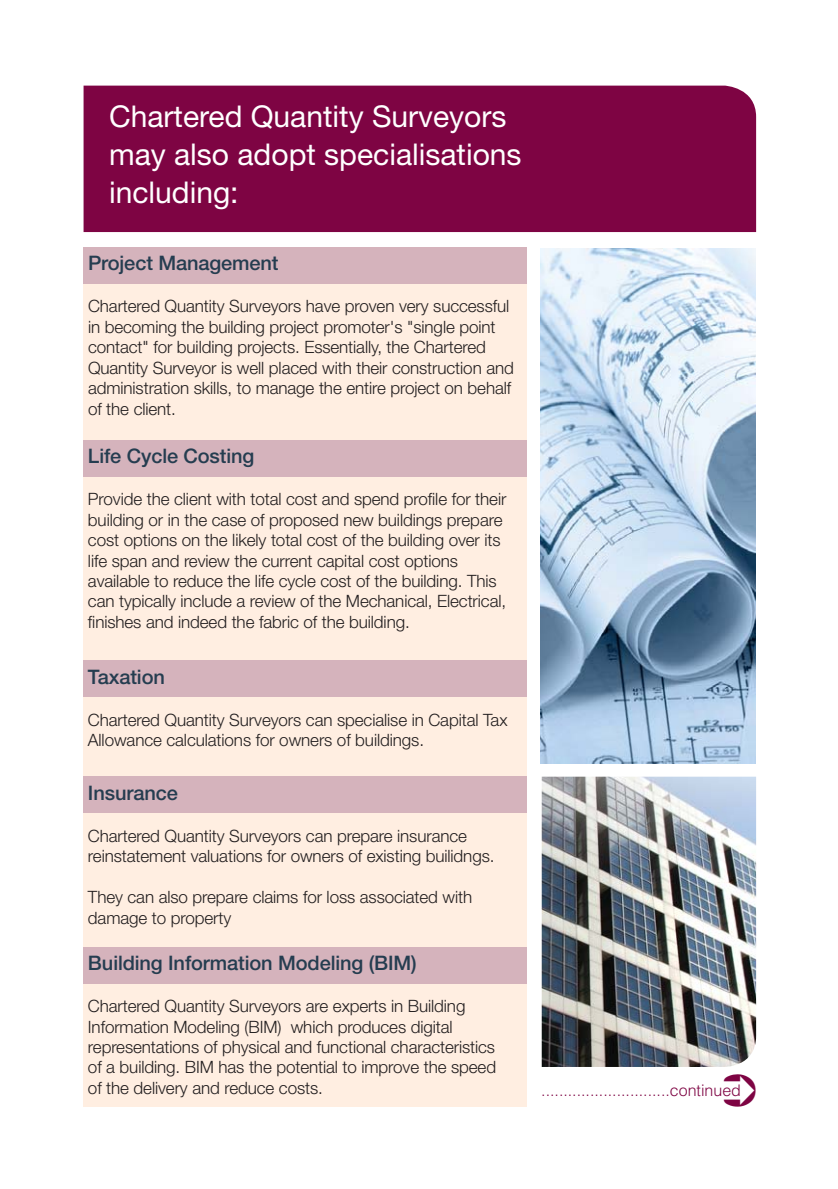
<style>
.page{position:relative;width:838px;height:1189px;background:#fff}
.page>*{position:absolute;margin:0;border:0;box-sizing:border-box;transform-origin:0 0}
.t1{font:46px "MS Gothic";color:#7e0443}
.t2{font:30px/38px "Helvetica Neue";color:#fff}
.t3{font:500 20px "Helvetica Neue";letter-spacing:-.005em;color:#253d50}
.t4{font:300 17px/20.4px "Helvetica Neue";letter-spacing:-.005em;color:#231f20}
.t5{font:300 16px "Helvetica";color:#7e0443}
</style>
<div class="page">
<div style="left:83px;top:247px;width:444px;height:859px;background:#ffeee1"></div>
<div style="left:83px;top:247px;width:444px;height:37px;background:#d5b3bc"></div>
<div style="left:83px;top:440px;width:444px;height:36px;background:#d5b3bc"></div>
<div style="left:83px;top:660px;width:444px;height:37px;background:#d5b3bc"></div>
<div style="left:83px;top:776px;width:444px;height:37px;background:#d5b3bc"></div>
<div style="left:83px;top:946px;width:444px;height:37px;background:#d5b3bc"></div>
<div style="left:83px;top:86px;width:672px;height:146px;background:#7e0443"></div>
<img style="left:540px;top:249px;width:214px;height:514px">
<img style="left:541px;top:776px;width:214px;height:291px">
<h2 class="t2" style="left:109px;top:100px;width:414px">Chartered Quantity Surveyors may also adopt specialisations including:</h2>
<p class="t3" style="left:88px;top:256px;width:192px">Project Management</p>
<p class="t4" style="left:88px;top:298px;width:427px">Chartered Quantity Surveyors have proven very successful in becoming the building project promoter's "single point contact" for building projects. Essentially, the Chartered Quantity Surveyor is well placed with their construction and administration skills, to manage the entire project on behalf of the client.</p>
<p class="t3" style="left:88px;top:449px;width:168px">Life Cycle Costing</p>
<p class="t4" style="left:88px;top:490px;width:419px">Provide the client with total cost and spend profile for their building or in the case of proposed new buildings prepare cost options on the likely total cost of the building over its life span and review the current capital cost options available to reduce the life cycle cost of the building. This can typically include a review of the Mechanical, Electrical, finishes and indeed the fabric of the building.</p>
<p class="t3" style="left:88px;top:669px;width:78px">Taxation</p>
<p class="t4" style="left:88px;top:711px;width:421px">Chartered Quantity Surveyors can specialise in Capital Tax<br>Allowance calculations for owners of buildings.</p>
<p class="t3" style="left:88px;top:785px;width:91px">Insurance</p>
<p class="t4" style="left:88px;top:827px;width:408px">Chartered Quantity Surveyors can prepare insurance reinstatement valuations for owners of existing builidngs.</p>
<p class="t4" style="left:88px;top:888px;width:385px">They can also prepare claims for loss associated with damage to property</p>
<p class="t3" style="left:88px;top:955px;width:330px">Building Information Modeling (BIM)</p>
<p class="t4" style="left:88px;top:997px;width:409px">Chartered Quantity Surveyors are experts in Building Information Modeling (BIM) which produces digital representations of physical and functional characteristics of a building. BIM has the potential to improve the speed of the delivery and reduce costs.</p>
<h1 class="t1" style="left:716px;top:1064px;width:47px">-</h1>
<p class="t5" style="left:541px;top:1084px;width:201px">.............................continued</p>
</div>
